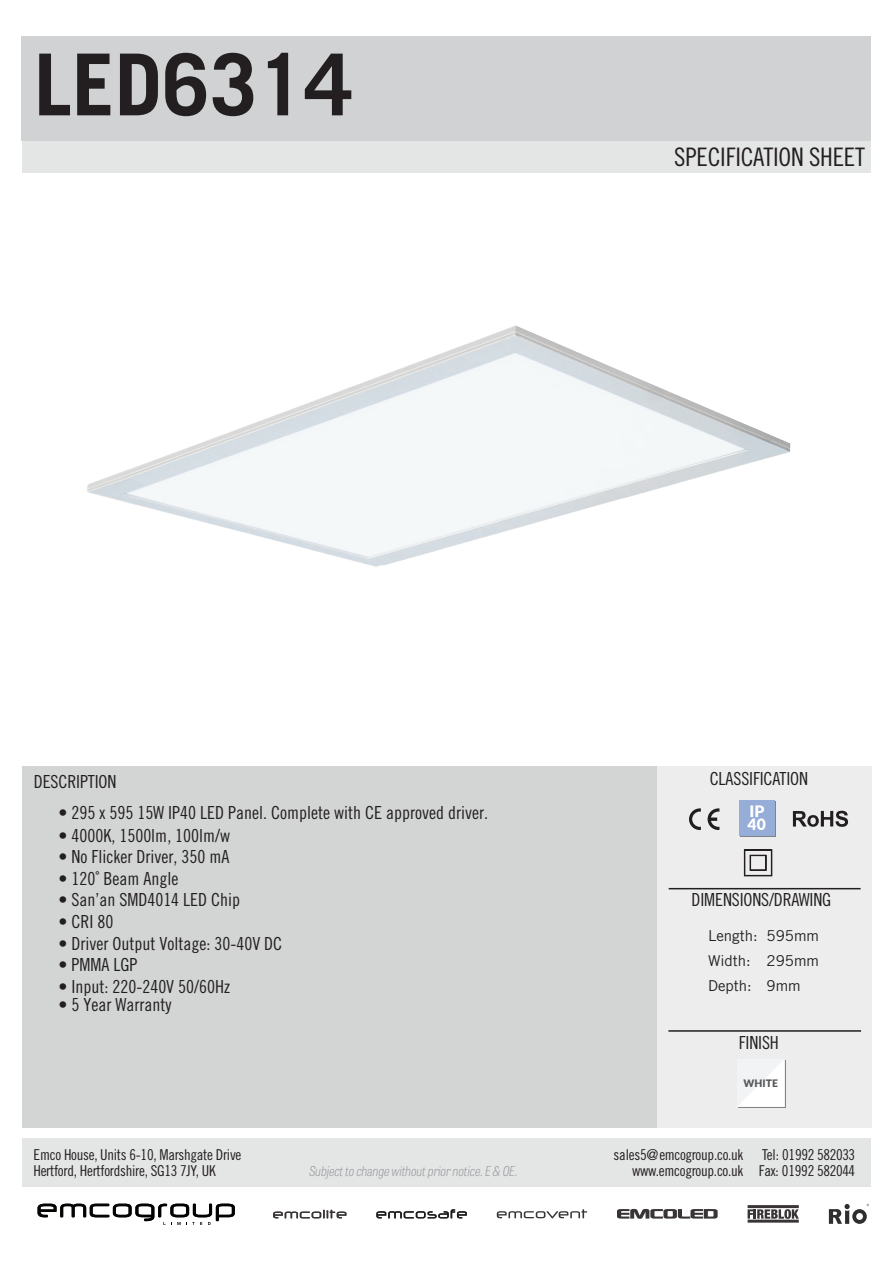
<style>
.page{position:relative;width:893px;height:1263px;background:#fff}
.page>*{position:absolute;margin:0;border:0;box-sizing:border-box;transform-origin:0 0}
.t1{font:700 85.5px "Trade Gothic LT Std";color:#231f20}
.t2{font:25.5px "Trade Gothic LT Std Cn 18";letter-spacing:-.01em;color:#231f20}
.t3{font:18px "Trade Gothic LT Std Cn 18";color:#231f20}
.t4{font:900 15.75px/13px "Lato";color:#fff}
.t5{font:15px/16.5px "Trade Gothic LT Std Cn 18";letter-spacing:-.02em;color:#231f20}
.t6{font:15px/24.9px "Trade Gothic LT Std";color:#231f20;text-align:justify}
.t7{font:italic 100 13.5px "Tablet Gothic Condensed";color:#939598}
.t8{font:900 10.35px "Lato";color:#57585a}
</style>
<div class="page">
<div style="left:22px;top:767px;width:636px;height:361px;background:#d3d5d5"></div>
<div style="left:657px;top:767px;width:215px;height:361px;background:#ecedec"></div>
<div style="left:22px;top:141px;width:849px;height:32px;background:#e4e5e5"></div>
<div style="left:21px;top:36px;width:850px;height:105px;background:#d1d2d4"></div>
<hr style="left:669px;top:888px;width:192px;height:1px;background:#231f20">
<hr style="left:668px;top:1030px;width:193px;height:2px;background:#231f20">
<div style="left:22px;top:1138px;width:849px;height:49px;background:#e4e5e5"></div>
<svg style="left:273px;top:1210px;width:73px;height:8px"></svg>
<svg style="left:376px;top:1209px;width:91px;height:9px"></svg>
<svg style="left:38px;top:1204px;width:197px;height:21px"></svg>
<svg style="left:617px;top:1209px;width:101px;height:10px"></svg>
<svg style="left:497px;top:1209px;width:90px;height:9px"></svg>
<svg style="left:748px;top:1209px;width:51px;height:10px"></svg>
<hr style="left:748px;top:1205px;width:51px;height:3px;background:#231f20">
<hr style="left:748px;top:1219px;width:51px;height:3px;background:#231f20">
<svg style="left:829px;top:1204px;width:40px;height:20px"></svg>
<div style="left:740px;top:801px;width:35px;height:36px;background:#808285"></div>
<div style="left:739px;top:800px;width:36px;height:36px;background:#96add8"></div>
<svg style="left:738px;top:1107px;width:47px;height:1px"></svg>
<div style="left:737px;top:1060px;width:47px;height:47px;background:#fafbfb"></div>
<svg style="left:744px;top:849px;width:28px;height:27px"></svg>
<img style="left:87px;top:325px;width:704px;height:242px">
<svg style="left:689px;top:808px;width:12px;height:22px"></svg>
<svg style="left:708px;top:808px;width:11px;height:22px"></svg>
<svg style="left:793px;top:811px;width:55px;height:16px"></svg>
<h1 class="t1" style="left:34px;top:32px;width:320px">LED6314</h1>
<h2 class="t2" style="left:674px;top:142px;width:192px">SPECIFICATION SHEET</h2>
<p class="t3" style="left:34px;top:771px;width:84px">DESCRIPTION</p>
<p class="t3" style="left:58px;top:802px;width:431px">• 295 x 595 15W IP40 LED Panel. Complete with CE approved driver.</p>
<p class="t3" style="left:58px;top:824px;width:173px">• 4000K, 1500lm, 100lm/w</p>
<p class="t3" style="left:58px;top:846px;width:172px">• No Flicker Driver, 350 mA</p>
<p class="t3" style="left:58px;top:868px;width:121px">• 120˚ Beam Angle</p>
<p class="t3" style="left:58px;top:889px;width:183px">• San’an SMD4014 LED Chip</p>
<p class="t3" style="left:58px;top:911px;width:56px">• CRI 80</p>
<p class="t3" style="left:58px;top:932px;width:225px">• Driver Output Voltage: 30-40V DC</p>
<p class="t3" style="left:58px;top:954px;width:80px">• PMMA LGP</p>
<p class="t3" style="left:58px;top:976px;width:173px">• Input: 220-240V 50/60Hz</p>
<p class="t3" style="left:58px;top:994px;width:114px">• 5 Year Warranty</p>
<p class="t3" style="left:710px;top:768px;width:100px">CLASSIFICATION</p>
<p class="t4" style="left:748px;top:804px;width:20px">IP<br>40</p>
<p class="t3" style="left:692px;top:889px;width:141px">DIMENSIONS/DRAWING</p>
<p class="t6" style="left:767px;top:923px;width:54px;text-indent:-58px">Length: 595mm 295mm 9mm</p>
<p class="t6" style="left:708px;top:948px;width:45px">Width:<br>Depth:</p>
<p class="t3" style="left:739px;top:1032px;width:42px">FINISH</p>
<p class="t8" style="left:744px;top:1075px;width:36px">WHITE</p>
<p class="t5" style="left:34px;top:1146px;width:209px">Emco House, Units 6-10, Marshgate Drive<br>Hertford, Hertfordshire, SG13 7JY, UK</p>
<p class="t5" style="left:614px;top:1146px;width:131px;text-align:right">sales5@emcogroup.co.uk www.emcogroup.co.uk</p>
<p class="t5" style="left:762px;top:1146px;width:94px">Tel: 01992 582033</p>
<p class="t7" style="left:309px;top:1162px;width:210px">Subject to change without prior notice. E &amp; OE.</p>
<p class="t5" style="left:759px;top:1162px;width:98px">Fax: 01992 582044</p>
</div>
